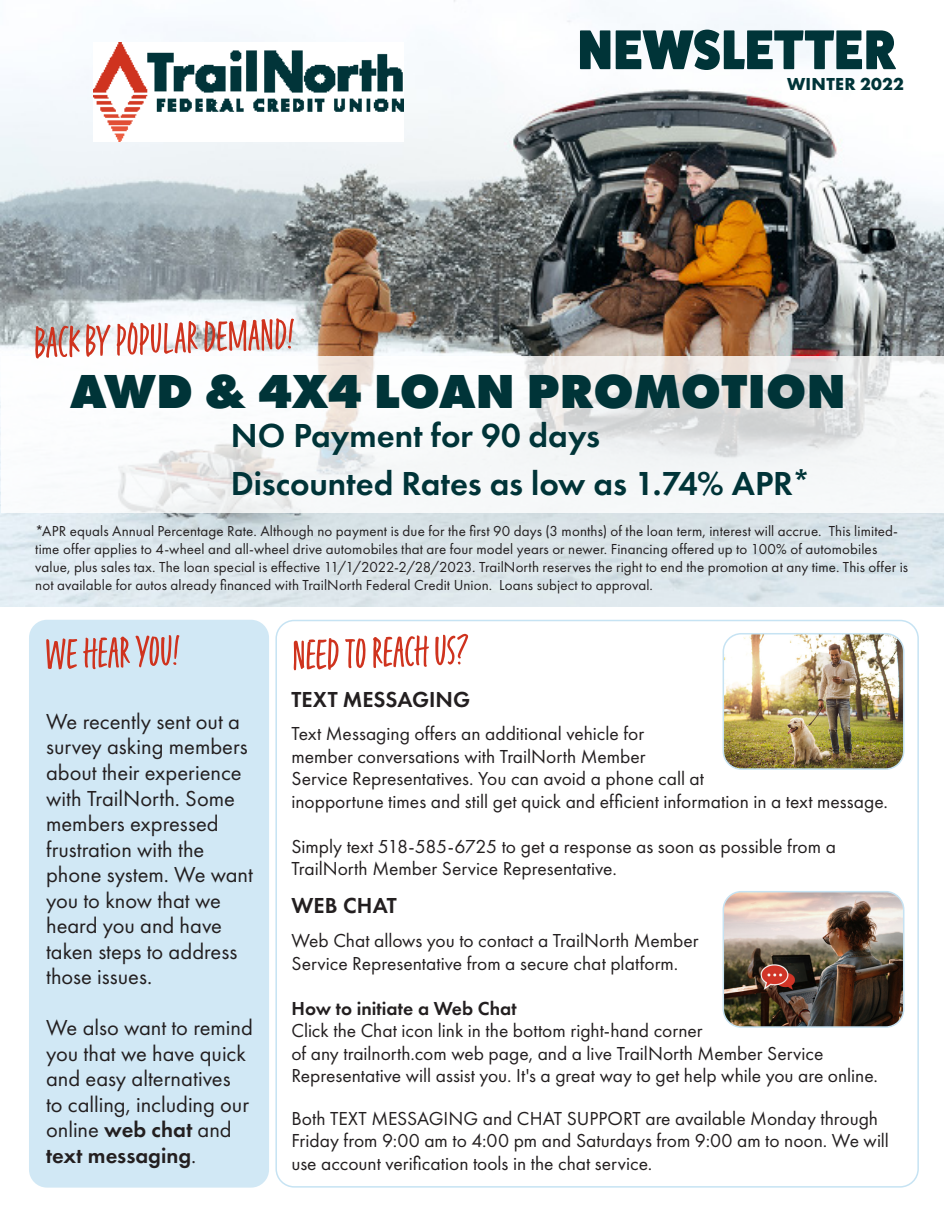
<style>
.page{position:relative;width:944px;height:1214px;background:#fff}
.page>*{position:absolute;margin:0;border:0;box-sizing:border-box;transform-origin:0 0}
.SB2{font:49.5px "Fave Condensed One Pro";color:#cf331e}
.SB2-2{font:800 49.5px "Futura PT";color:#003438}
.SB2-3{font:600 34.5px "Futura PT";color:#003438}
.SB2-4{font:22.5px/25.5px "Futura PT";color:#231f20}
.SB2-5{font:600 22.5px "Futura PT";color:#231f20}
.SB2-6{font:19.5px/22.5px "Futura PT";color:#231f20}
.SB2-7{font:700 18px "Futura PT";letter-spacing:.015em;color:#003438}
.SB2-8{font:15px/18px "Futura PT";letter-spacing:.005em;color:#231f20}
.s1{font-weight:600}
</style>
<div class="page">
<img style="left:0;top:0;width:944px;height:607px">
<div style="left:29px;top:620px;width:240px;height:567px;background:#d1e8f5;border-radius:18px"></div>
<img style="left:725px;top:633px;width:178px;height:134px">
<div style="left:722px;top:633px;width:182px;height:137px;border:2px solid #c6e3f3;border-radius:18px"></div>
<img style="left:725px;top:891px;width:178px;height:136px">
<div style="left:722px;top:891px;width:182px;height:136px;border:2px solid #c6e3f3;border-radius:18px"></div>
<svg style="left:2px;top:356px;width:942px;height:156px;fill:#f6f8f9"></svg>
<svg style="left:580px;top:30px;width:316px;height:40px"></svg>
<img style="left:94px;top:43px;width:309px;height:99px">
<p class="SB2-7" style="left:787px;top:73px;width:118px">WINTER 2022</p>
<p class="SB2" style="left:33px;top:319px;width:263px;rotate:-2deg">BACK BY POPULAR DEMAND!</p>
<p class="SB2-2" style="left:70px;top:360px;width:777px">AWD &amp; 4X4 LOAN PROMOTION</p>
<p class="SB2-3" style="left:231px;top:414px;width:371px">NO Payment for 90 days</p>
<p class="SB2-3" style="left:231px;top:462px;width:581px">Discounted Rates as low as 1.74% APR*</p>
<p class="SB2-8" style="left:35px;top:521px;width:874px">*APR equals Annual Percentage Rate. Although no payment is due for the first 90 days (3 months) of the loan term, interest will accrue. This limited&shy;time offer applies to 4-wheel and all-wheel drive automobiles that are four model years or newer. Financing offered up to 100% of automobiles value, plus sales tax. The loan special is effective 11/1/2022-2/28/2023. TrailNorth reserves the right to end the promotion at any time. This offer is not available for autos already financed with TrailNorth Federal Credit Union. Loans subject to approval.</p>
<p class="SB2" style="left:45px;top:631px;width:137px;rotate:-2deg">WE hear you!</p>
<p class="SB2" style="left:291px;top:631px;width:180px;rotate:-2deg">need to reach us?</p>
<p class="SB2-4" style="left:46px;top:708px;width:208px">We recently sent out a survey asking members about their experience with TrailNorth. Some members expressed frustration with the phone system. We want you to know that we heard you and have taken steps to address those issues.</p>
<p class="SB2-4" style="left:46px;top:1014px;width:208px">We also want to remind you that we have quick and easy alternatives to calling, including our online <span class="s1">web chat</span> and <span class="s1">text messaging</span>.</p>
<p class="SB2-5" style="left:291px;top:685px;width:180px">TEXT MESSAGING</p>
<p class="SB2-6" style="left:291px;top:722px;width:598px">Text Messaging offers an additional vehicle for<br>member conversations with TrailNorth Member<br>Service Representatives. You can avoid a phone call at<br>inopportune times and still get quick and efficient information in a text message.</p>
<p class="SB2-6" style="left:291px;top:835px;width:546px">Simply text 518-585-6725 to get a response as soon as possible from a<br>TrailNorth Member Service Representative.</p>
<p class="SB2-5" style="left:291px;top:891px;width:107px">WEB CHAT</p>
<p class="SB2-6" style="left:291px;top:929px;width:409px">Web Chat allows you to contact a TrailNorth Member<br>Service Representative from a secure chat platform.</p>
<p class="SB2-6" style="left:291px;top:997px;width:588px"><span class="s1">How to initiate a Web Chat<br></span>Click the Chat icon link in the bottom right-hand corner<br>of any trailnorth.com web page, and a live TrailNorth Member Service Representative will assist you. It's a great way to get help while you are online.</p>
<p class="SB2-6" style="left:291px;top:1107px;width:599px">Both TEXT MESSAGING and CHAT SUPPORT are available Monday through<br>Friday from 9:00 am to 4:00 pm and Saturdays from 9:00 am to noon. We will use account verification tools in the chat service.</p>
</div>
